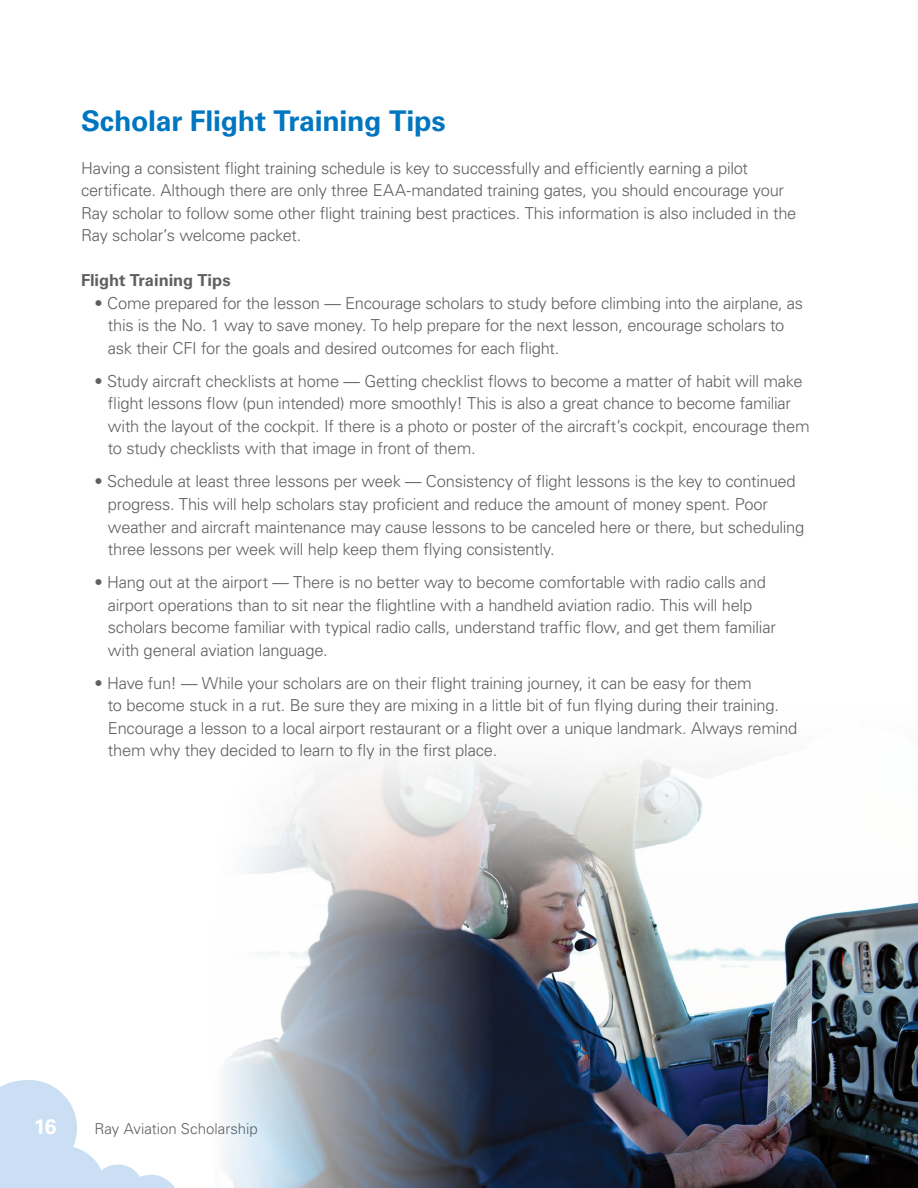
<style>
.page{position:relative;width:918px;height:1188px;background:#fff}
.page>*{position:absolute;margin:0;border:0;box-sizing:border-box;transform-origin:0 0}
.t1{font:700 28.5px "Univers LT Std";letter-spacing:-.01em;color:#0076c0}
.t2{font:700 21px "Univers LT Std";color:#fff}
.t3{font:300 16.5px/22.5px "Univers LT Std";letter-spacing:-.015em;color:#5f6062}
.t4{font:700 16.5px "Univers LT Std";letter-spacing:-.005em;color:#5f6062}
.t5{font:300 15px "Univers LT Std";color:#5f6062}
</style>
<div class="page">
<svg style="left:0;top:1080px;width:175px;height:108px"></svg>
<img style="left:223px;top:757px;width:695px;height:431px">
<h1 class="t1" style="left:81px;top:104px;width:366px">Scholar Flight Training Tips</h1>
<p class="t3" style="left:81px;top:157px;width:717px">Having a consistent flight training schedule is key to successfully and efficiently earning a pilot certificate. Although there are only three EAA-mandated training gates, you should encourage your Ray scholar to follow some other flight training best practices. This information is also included in the Ray scholar’s welcome packet.</p>
<p class="t4" style="left:81px;top:271px;width:151px">Flight Training Tips</p>
<p class="t3" style="left:108px;top:292px;width:697px;text-indent:-13px">• Come prepared for the lesson — Encourage scholars to study before climbing into the airplane, as this is the No. 1 way to save money. To help prepare for the next lesson, encourage scholars to ask their CFI for the goals and desired outcomes for each flight.</p>
<p class="t3" style="left:108px;top:370px;width:703px;text-indent:-13px">• Study aircraft checklists at home — Getting checklist flows to become a matter of habit will make flight lessons flow (pun intended) more smoothly! This is also a great chance to become familiar with the layout of the cockpit. If there is a photo or poster of the aircraft’s cockpit, encourage them to study checklists with that image in front of them.</p>
<p class="t3" style="left:108px;top:470px;width:698px;text-indent:-13px">• Schedule at least three lessons per week — Consistency of flight lessons is the key to continued progress. This will help scholars stay proficient and reduce the amount of money spent. Poor weather and aircraft maintenance may cause lessons to be canceled here or there, but scheduling three lessons per week will help keep them flying consistently.</p>
<p class="t3" style="left:108px;top:571px;width:669px;text-indent:-13px">• Hang out at the airport — There is no better way to become comfortable with radio calls and airport operations than to sit near the flightline with a handheld aviation radio. This will help scholars become familiar with typical radio calls, understand traffic flow, and get them familiar with general aviation language.</p>
<p class="t3" style="left:108px;top:671px;width:691px;text-indent:-13px">• Have fun! — While your scholars are on their flight training journey, it can be easy for them<br>to become stuck in a rut. Be sure they are mixing in a little bit of fun flying during their training.<br>Encourage a lesson to a local airport restaurant or a flight over a unique landmark. Always remind them why they decided to learn to fly in the first place.</p>
<p class="t2" style="left:34px;top:1114px;width:24px">16</p>
<p class="t5" style="left:94px;top:1120px;width:165px">Ray Aviation Scholarship</p>
</div>
